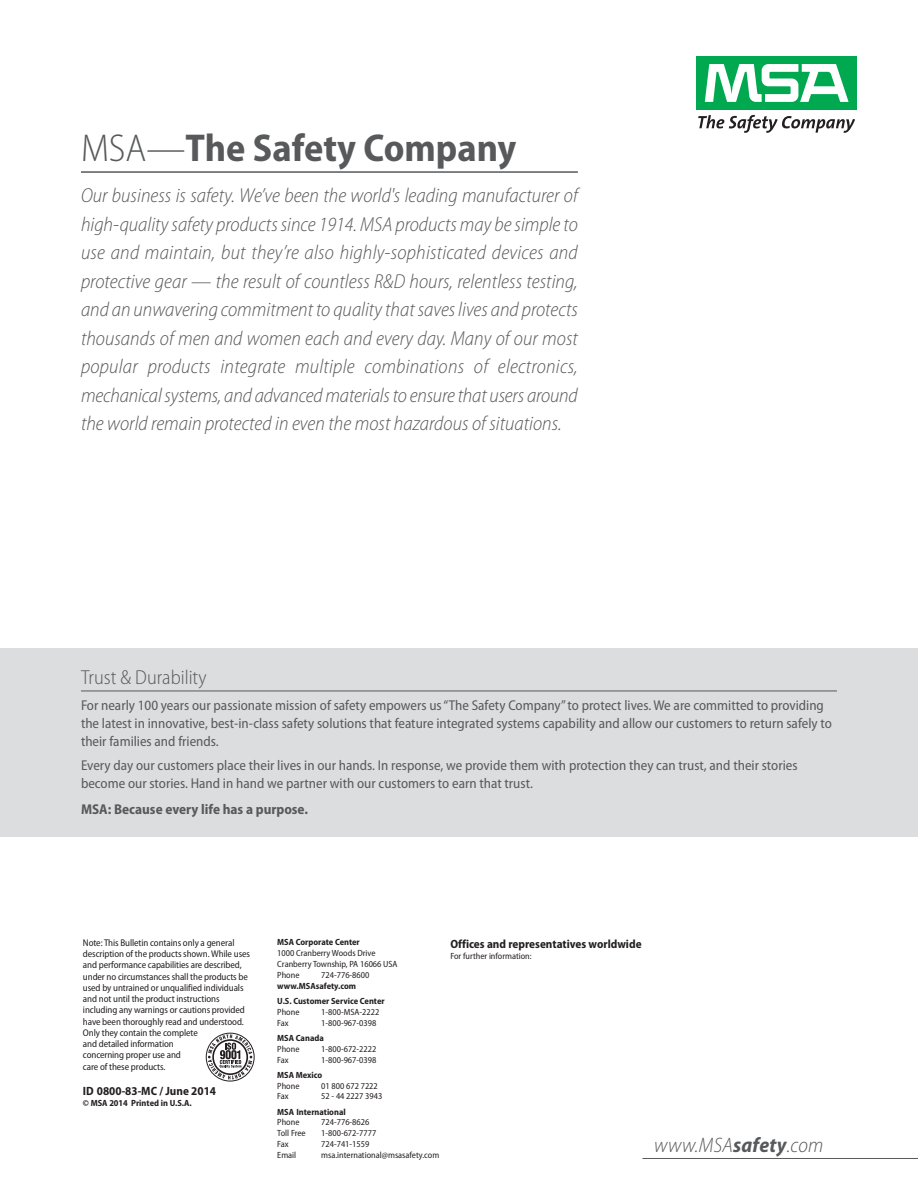
<style>
.page{position:relative;width:918px;height:1188px;background:#fff}
.page>*{position:absolute;margin:0;border:0;box-sizing:border-box;transform-origin:0 0}
.t1{font:700 semi-condensed 39px "Myriad Pro";color:#58595b}
.t2{font:italic 300 semi-condensed 21px "Myriad Pro";letter-spacing:.01em;color:#58595b}
.t3{font:italic 300 semi-condensed 20.25px/28.5px "Myriad Pro";color:#58595b;text-align:justify}
.t4{font:300 semi-condensed 20.25px "Myriad Pro";color:#58595b}
.t5{font:semi-condensed 14.25px/18px "Myriad Pro";color:#58595b}
.t6{font:700 semi-condensed 14.25px "Myriad Pro";color:#58595b}
.t7{font:700 semi-condensed 12px "Myriad Pro";color:#231f20}
.t8{font:semi-condensed 9.75px/11.2px "Myriad Pro";letter-spacing:-.01em;color:#231f20}
.t9{font:semi-condensed 9px/10.8px "Myriad Pro";color:#231f20}
.t10{font:700 semi-condensed 9px/15.1px "Myriad Pro";color:#231f20}
.s1{font-weight:300}
.s2{font-weight:700}
</style>
<div class="page">
<div style="left:696px;top:56px;width:161px;height:54px;background:#00a94f"></div>
<svg style="left:705px;top:64px;width:144px;height:38px"></svg>
<svg style="left:698px;top:115px;width:157px;height:18px"></svg>
<hr style="left:642px;top:1158px;width:276px;height:1px;background:#58595b">
<div style="left:206px;top:1033px;width:49px;height:48px;border:1px solid #231f20;border-radius:50%"></div>
<svg style="left:208px;top:1034px;width:44px;height:45px"></svg>
<hr style="left:81px;top:171px;width:497px;height:2px;background:#58595b">
<div style="left:0;top:648px;width:918px;height:189px;background:#dcddde"></div>
<hr style="left:81px;top:691px;width:756px;height:1px;background:#58595b">
<h1 class="t1" style="left:81px;top:125px;width:437px"><span class="s1">MSA—</span>The Safety Company</h1>
<p class="t3" style="left:81px;top:183px;width:498px">Our business is safety. We’ve been the world's leading manufacturer of high-quality safety products since 1914. MSA products may be simple to use and maintain, but they’re also highly-sophisticated devices and protective gear — the result of countless R&amp;D hours, relentless testing, and an unwavering commitment to quality that saves lives and protects thousands of men and women each and every day. Many of our most popular products integrate multiple combinations of electronics, mechanical systems, and advanced materials to ensure that users around the world remain protected in even the most hazardous of situations.</p>
<p class="t4" style="left:81px;top:669px;width:127px">Trust &amp; Durability</p>
<p class="t5" style="left:81px;top:698px;width:752px">For nearly 100 years our passionate mission of safety empowers us “The Safety Company” to protect lives. We are committed to providing the latest in innovative, best-in-class safety solutions that feature integrated systems capability and allow our customers to return safely to their families and friends.</p>
<p class="t5" style="left:81px;top:758px;width:718px">Every day our customers place their lives in our hands. In response, we provide them with protection they can trust, and their stories become our stories. Hand in hand we partner with our customers to earn that trust.</p>
<p class="t6" style="left:81px;top:801px;width:229px">MSA: Because every life has a purpose.</p>
<p class="t8" style="left:83px;top:938px;width:169px">Note: This Bulletin contains only a general description of the products shown. While uses and performance capabilities are described, under no circumstances shall the products be used by untrained or unqualified individuals and not until the product instructions including any warnings or cautions provided have been thoroughly read and understood.<br>Only they contain the complete<br>and detailed information<br>concerning proper use and<br>care of these products.</p>
<p class="t7" style="left:83px;top:1084px;width:135px">ID 0800-83-MC / June 2014</p>
<p class="t10" style="left:83px;top:1095px;width:110px">© MSA 2014 Printed in U.S.A.</p>
<p class="t10" style="left:277px;top:935px;width:84px">MSA Corporate Center</p>
<p class="t9" style="left:277px;top:949px;width:122px">1000 Cranberry Woods Drive<br>Cranberry Township, PA 16066 USA<br>Phone</p>
<p class="t9" style="left:321px;top:970px;width:50px">724-776-8600</p>
<p class="t10" style="left:277px;top:978px;width:109px">www.MSAsafety.com<br>U.S. Customer Service Center</p>
<p class="t9" style="left:277px;top:1007px;width:24px">Phone</p>
<p class="t9" style="left:321px;top:1007px;width:60px">1-800-MSA-2222</p>
<p class="t9" style="left:277px;top:1018px;width:13px">Fax</p>
<p class="t9" style="left:321px;top:1018px;width:57px">1-800-967-0398</p>
<p class="t10" style="left:277px;top:1030px;width:48px">MSA Canada</p>
<p class="t9" style="left:277px;top:1044px;width:24px">Phone</p>
<p class="t9" style="left:321px;top:1044px;width:57px">1-800-672-2222</p>
<p class="t9" style="left:277px;top:1055px;width:13px">Fax</p>
<p class="t9" style="left:321px;top:1055px;width:57px">1-800-967-0398</p>
<p class="t10" style="left:277px;top:1067px;width:47px">MSA Mexico</p>
<p class="t9" style="left:277px;top:1081px;width:24px">Phone</p>
<p class="t9" style="left:321px;top:1081px;width:58px">01 800 672 7222</p>
<p class="t9" style="left:277px;top:1092px;width:13px">Fax</p>
<p class="t9" style="left:321px;top:1092px;width:63px">52 - 44 2227 3943</p>
<p class="t10" style="left:277px;top:1104px;width:70px">MSA International</p>
<p class="t9" style="left:277px;top:1118px;width:24px">Phone</p>
<p class="t9" style="left:321px;top:1118px;width:50px">724-776-8626</p>
<p class="t9" style="left:277px;top:1129px;width:30px">Toll Free</p>
<p class="t9" style="left:321px;top:1129px;width:57px">1-800-672-7777</p>
<p class="t9" style="left:277px;top:1140px;width:13px">Fax</p>
<p class="t9" style="left:321px;top:1140px;width:50px">724-741-1559</p>
<p class="t9" style="left:277px;top:1150px;width:20px">Email</p>
<p class="t9" style="left:321px;top:1150px;width:120px">msa.international@msasafety.com</p>
<p class="t7" style="left:450px;top:936px;width:193px">Offices and representatives worldwide</p>
<p class="t9" style="left:450px;top:951px;width:83px">For further information:</p>
<p class="t2" style="left:654px;top:1137px;width:170px">www.MSA<span class="s2">safety</span>.com</p>
</div>
